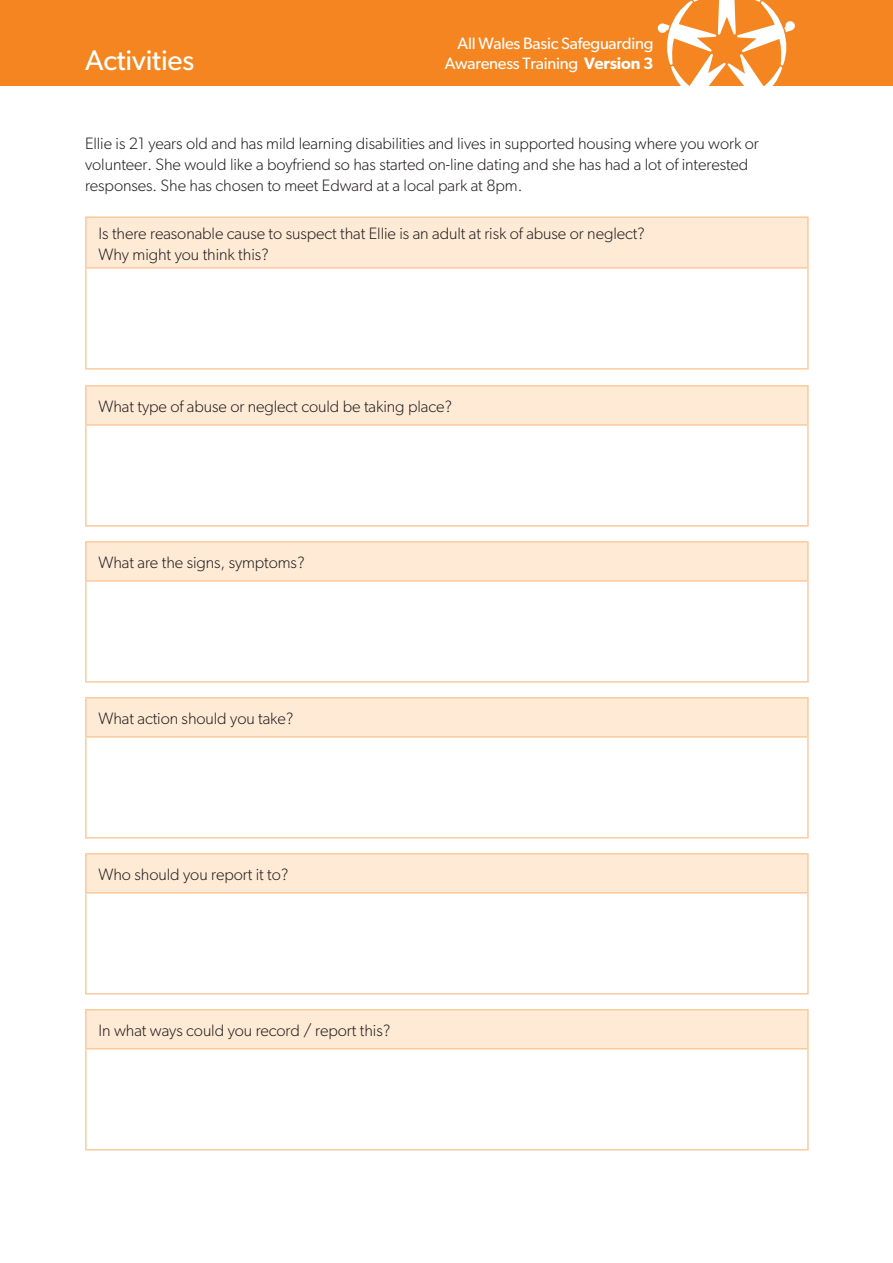
<style>
.page{position:relative;width:893px;height:1263px;background:#fff}
.page>*{position:absolute;margin:0;border:0;box-sizing:border-box;transform-origin:0 0}
.t1{font:28.5px "Gibson";letter-spacing:-.005em;color:#fff}
.t2{font:300 16.5px/21px "Gibson";letter-spacing:-.005em;color:#231f20}
.t3{font:16.5px "Gibson";letter-spacing:-.015em;color:#fff}
.s1{font-weight:600}
</style>
<div class="page">
<div style="left:0;top:0;width:893px;height:86px;background:#f58520"></div>
<svg style="left:658px;top:0;width:137px;height:86px"></svg>
<div style="left:86px;top:217px;width:722px;height:51px;background:#feead5"></div>
<hr style="left:85px;top:216px;width:724px;height:2px;background:#fcca9b">
<hr style="left:85px;top:218px;width:2px;height:49px;background:#fcca9b">
<hr style="left:807px;top:218px;width:2px;height:49px;background:#fcca9b">
<hr style="left:85px;top:267px;width:724px;height:2px;background:#fcca9b">
<hr style="left:85px;top:269px;width:2px;height:99px;background:#fcca9b">
<hr style="left:807px;top:269px;width:2px;height:99px;background:#fcca9b">
<hr style="left:85px;top:368px;width:724px;height:2px;background:#fcca9b">
<div style="left:86px;top:386px;width:722px;height:39px;background:#feead5"></div>
<hr style="left:85px;top:385px;width:724px;height:2px;background:#fcca9b">
<hr style="left:85px;top:387px;width:2px;height:37px;background:#fcca9b">
<hr style="left:807px;top:387px;width:2px;height:37px;background:#fcca9b">
<hr style="left:85px;top:424px;width:724px;height:2px;background:#fcca9b">
<hr style="left:85px;top:426px;width:2px;height:99px;background:#fcca9b">
<hr style="left:807px;top:426px;width:2px;height:99px;background:#fcca9b">
<hr style="left:85px;top:525px;width:724px;height:2px;background:#fcca9b">
<div style="left:86px;top:542px;width:722px;height:39px;background:#feead5"></div>
<hr style="left:85px;top:541px;width:724px;height:2px;background:#fcca9b">
<hr style="left:85px;top:543px;width:2px;height:37px;background:#fcca9b">
<hr style="left:807px;top:543px;width:2px;height:37px;background:#fcca9b">
<hr style="left:85px;top:580px;width:724px;height:2px;background:#fcca9b">
<hr style="left:85px;top:582px;width:2px;height:99px;background:#fcca9b">
<hr style="left:807px;top:582px;width:2px;height:99px;background:#fcca9b">
<hr style="left:85px;top:681px;width:724px;height:2px;background:#fcca9b">
<div style="left:86px;top:698px;width:722px;height:39px;background:#feead5"></div>
<hr style="left:85px;top:697px;width:724px;height:1px;background:#fcca9b">
<hr style="left:85px;top:698px;width:2px;height:38px;background:#fcca9b">
<hr style="left:807px;top:698px;width:2px;height:38px;background:#fcca9b">
<hr style="left:85px;top:736px;width:724px;height:2px;background:#fcca9b">
<hr style="left:85px;top:738px;width:2px;height:99px;background:#fcca9b">
<hr style="left:807px;top:738px;width:2px;height:99px;background:#fcca9b">
<hr style="left:85px;top:837px;width:724px;height:1px;background:#fcca9b">
<div style="left:86px;top:854px;width:722px;height:39px;background:#feead5"></div>
<hr style="left:85px;top:853px;width:724px;height:1px;background:#fcca9b">
<hr style="left:85px;top:854px;width:2px;height:38px;background:#fcca9b">
<hr style="left:807px;top:854px;width:2px;height:38px;background:#fcca9b">
<hr style="left:85px;top:892px;width:724px;height:1px;background:#fcca9b">
<hr style="left:85px;top:893px;width:2px;height:100px;background:#fcca9b">
<hr style="left:807px;top:893px;width:2px;height:100px;background:#fcca9b">
<hr style="left:85px;top:993px;width:724px;height:1px;background:#fcca9b">
<div style="left:86px;top:1010px;width:722px;height:39px;background:#feead5"></div>
<hr style="left:85px;top:1009px;width:724px;height:1px;background:#fcca9b">
<hr style="left:85px;top:1010px;width:2px;height:38px;background:#fcca9b">
<hr style="left:807px;top:1010px;width:2px;height:38px;background:#fcca9b">
<hr style="left:85px;top:1048px;width:724px;height:1px;background:#fcca9b">
<hr style="left:85px;top:1049px;width:2px;height:100px;background:#fcca9b">
<hr style="left:807px;top:1049px;width:2px;height:100px;background:#fcca9b">
<hr style="left:85px;top:1149px;width:724px;height:1px;background:#fcca9b">
<p class="t3" style="left:458px;top:33px;width:197px">All Wales Basic Safeguarding</p>
<h1 class="t1" style="left:85px;top:43px;width:111px">Activities</h1>
<p class="t3" style="left:445px;top:53px;width:210px">Awareness Training <span class="s1">Version 3</span></p>
<p class="t2" style="left:85px;top:133px;width:675px">Ellie is 21 years old and has mild learning disabilities and lives in supported housing where you work or volunteer. She would like a boyfriend so has started on-line dating and she has had a lot of interested responses. She has chosen to meet Edward at a local park at 8pm.</p>
<p class="t2" style="left:99px;top:222px;width:548px">Is there reasonable cause to suspect that Ellie is an adult at risk of abuse or neglect?<br>Why might you think this?</p>
<p class="t2" style="left:99px;top:396px;width:355px">What type of abuse or neglect could be taking place?</p>
<p class="t2" style="left:99px;top:552px;width:208px">What are the signs, symptoms?</p>
<p class="t2" style="left:99px;top:707px;width:196px">What action should you take?</p>
<p class="t2" style="left:99px;top:863px;width:192px">Who should you report it to?</p>
<p class="t2" style="left:99px;top:1019px;width:293px">In what ways could you record / report this?</p>
</div>
